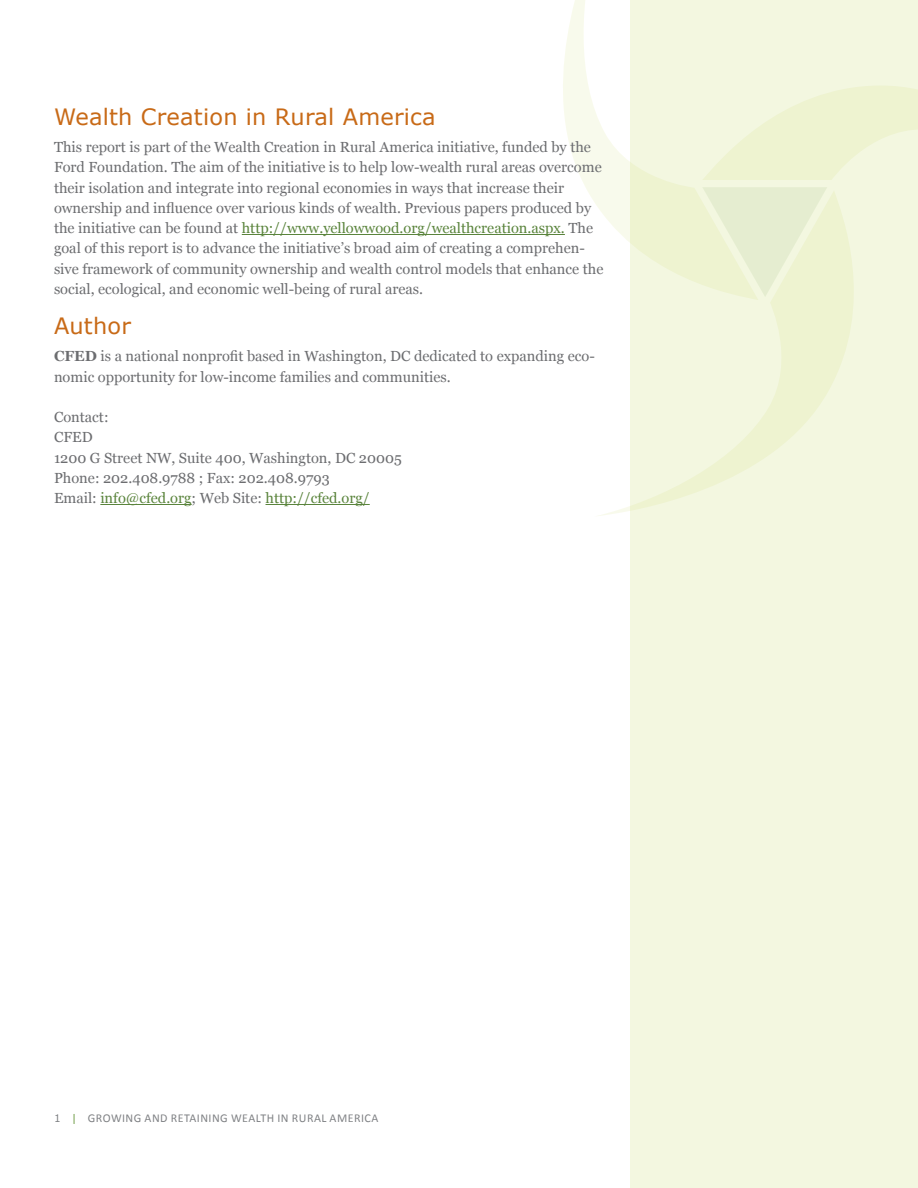
<style>
.page{position:relative;width:918px;height:1188px;background:#fff}
.page>*{position:absolute;margin:0;border:0;box-sizing:border-box;transform-origin:0 0}
.t1{font:22.5px "Verdana";letter-spacing:.01em;color:#c86a17}
.t2{font:14.7px/20.2px "Georgia";color:#6c6d70}
.t3{font:12px "Calibri";letter-spacing:.04em;color:#808285}
.s1{color:#5a843c}
.s2{font-weight:700}
.s3{font-family:"Verdana";font-size:10.5px}
.s4{font-family:"Verdana";font-size:10.5px;color:#6d9b43}
</style>
<div class="page">
<div style="left:630px;top:0;width:288px;height:1188px;background:#f3f7e0"></div>
<svg style="left:758px;top:86px;width:160px;height:104px"></svg>
<svg style="left:599px;top:190px;width:255px;height:326px"></svg>
<svg style="left:563px;top:0;width:195px;height:300px"></svg>
<hr style="left:242px;top:234px;width:323px;height:1px;background:#5a843c">
<hr style="left:100px;top:504px;width:92px;height:1px;background:#5a843c">
<hr style="left:266px;top:504px;width:104px;height:1px;background:#5a843c">
<h1 class="t1" style="left:54px;top:102px;width:383px">Wealth Creation in Rural America</h1>
<p class="t2" style="left:54px;top:137px;width:551px">This report is part of the Wealth Creation in Rural America initiative, funded by the Ford Foundation. The aim of the initiative is to help low-wealth rural areas overcome their isolation and integrate into regional economies in ways that increase their ownership and influence over various kinds of wealth. Previous papers produced by the initiative can be found at <span class="s1">http://www.yellowwood.org/wealthcreation.aspx.</span> The goal of this report is to advance the initiative’s broad aim of creating a comprehen&shy;sive framework of community ownership and wealth control models that enhance the social, ecological, and economic well-being of rural areas.</p>
<h1 class="t1" style="left:54px;top:311px;width:79px">Author</h1>
<p class="t2" style="left:54px;top:347px;width:542px"><span class="s2">CFED</span> is a national nonprofit based in Washington, DC dedicated to expanding eco&shy;nomic opportunity for low-income families and communities.</p>
<p class="t2" style="left:54px;top:407px;width:349px">Contact:<br>CFED<br>1200 G Street NW, Suite 400, Washington, DC 20005<br>Phone: 202.408.9788 ; Fax: 202.408.9793<br>Email: <span class="s1">info@cfed.org</span>; Web Site: <span class="s1">http://cfed.org/</span></p>
<p class="t3" style="left:54px;top:1110px;width:326px"><span class="s3">1</span> <span class="s4">|</span> GROWING AND RETAINING WEALTH IN RURAL AMERICA</p>
</div>
